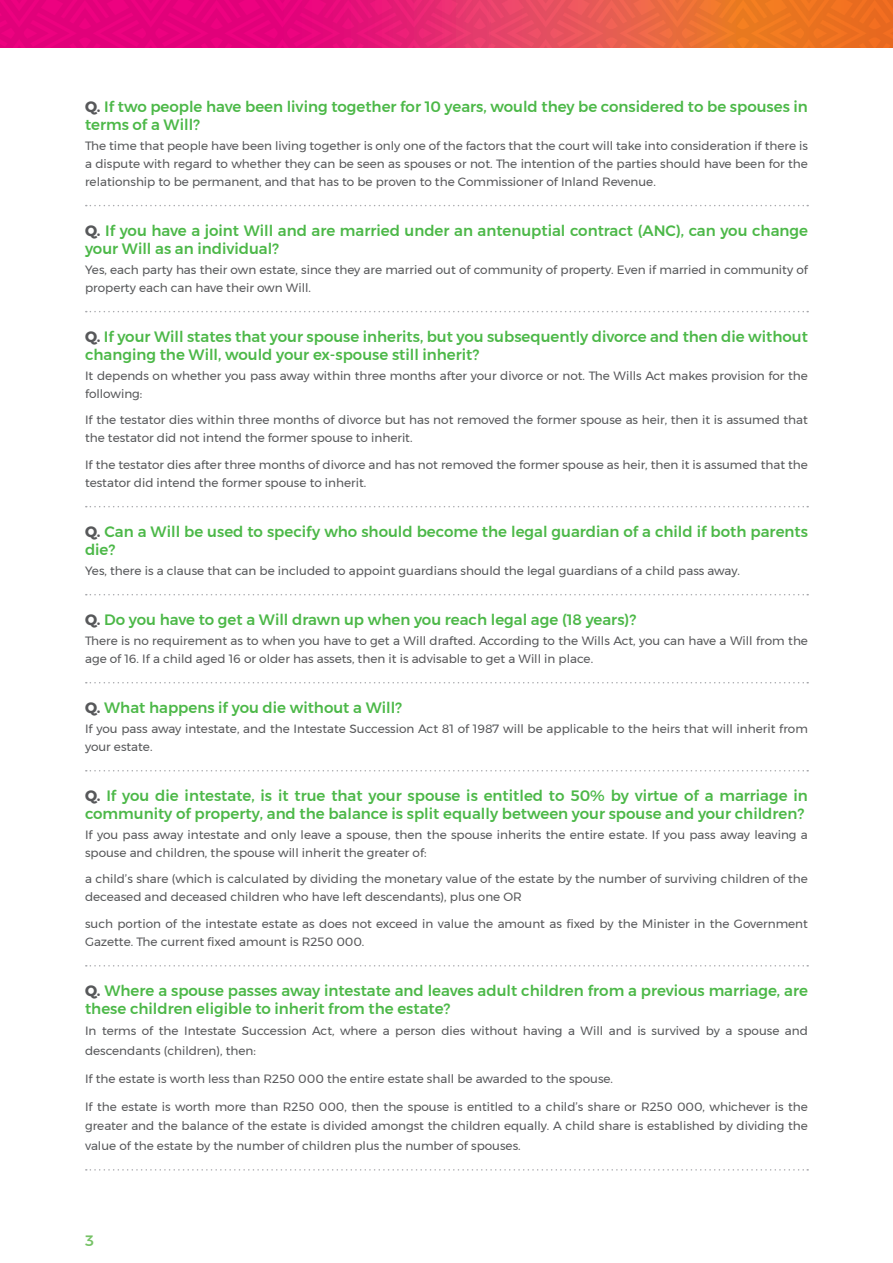
<style>
.page{position:relative;width:893px;height:1263px;background:#fff}
.page>*{position:absolute;margin:0;border:0;box-sizing:border-box;transform-origin:0 0}
.green_heading{font:500 15px/18px "Montserrat";color:#4cb848}
.t1{font:500 15px "Montserrat";color:#76c266}
.body_line{font:12px/18px "Montserrat";color:#57585a}
.s1{font-weight:700;color:#57585a}
</style>
<div class="page">
<svg style="left:0;top:0;width:893px;height:47px;background:#e8355d"></svg>
<svg style="left:86px;top:205px;width:722px;height:1px"></svg>
<svg style="left:86px;top:311px;width:722px;height:1px"></svg>
<svg style="left:86px;top:506px;width:722px;height:1px"></svg>
<svg style="left:86px;top:594px;width:722px;height:1px"></svg>
<svg style="left:86px;top:682px;width:722px;height:1px"></svg>
<svg style="left:86px;top:770px;width:722px;height:1px"></svg>
<svg style="left:86px;top:965px;width:722px;height:1px"></svg>
<svg style="left:86px;top:1169px;width:722px;height:1px"></svg>
<p class="green_heading" style="left:85px;top:98px;width:724px"><span class="s1">Q.</span> If two people have been living together for 10 years, would they be considered to be spouses in terms of a Will?</p>
<p class="body_line" style="left:85px;top:136px;width:724px;text-align:justify">The time that people have been living together is only one of the factors that the court will take into consideration if there is a dispute with regard to whether they can be seen as spouses or not. The intention of the parties should have been for the relationship to be permanent, and that has to be proven to the Commissioner of Inland Revenue.</p>
<p class="green_heading" style="left:85px;top:222px;width:724px"><span class="s1">Q.</span> If you have a joint Will and are married under an antenuptial contract (ANC), can you change your Will as an individual?</p>
<p class="body_line" style="left:85px;top:260px;width:724px">Yes, each party has their own estate, since they are married out of community of property. Even if married in community of property each can have their own Will.</p>
<p class="green_heading" style="left:85px;top:328px;width:724px"><span class="s1">Q.</span> If your Will states that your spouse inherits, but you subsequently divorce and then die without changing the Will, would your ex-spouse still inherit?</p>
<p class="body_line" style="left:85px;top:366px;width:724px">It depends on whether you pass away within three months after your divorce or not. The Wills Act makes provision for the following:</p>
<p class="body_line" style="left:85px;top:411px;width:724px">If the testator dies within three months of divorce but has not removed the former spouse as heir, then it is assumed that the testator did not intend the former spouse to inherit.</p>
<p class="body_line" style="left:85px;top:455px;width:724px">If the testator dies after three months of divorce and has not removed the former spouse as heir, then it is assumed that the testator did intend the former spouse to inherit.</p>
<p class="green_heading" style="left:85px;top:523px;width:724px"><span class="s1">Q.</span> Can a Will be used to specify who should become the legal guardian of a child if both parents die?</p>
<p class="body_line" style="left:85px;top:561px;width:656px">Yes, there is a clause that can be included to appoint guardians should the legal guardians of a child pass away.</p>
<p class="green_heading" style="left:85px;top:611px;width:553px"><span class="s1">Q.</span> Do you have to get a Will drawn up when you reach legal age (18 years)?</p>
<p class="body_line" style="left:85px;top:631px;width:724px">There is no requirement as to when you have to get a Will drafted. According to the Wills Act, you can have a Will from the age of 16. If a child aged 16 or older has assets, then it is advisable to get a Will in place.</p>
<p class="green_heading" style="left:85px;top:699px;width:318px"><span class="s1">Q.</span> What happens if you die without a Will?</p>
<p class="body_line" style="left:85px;top:719px;width:724px">If you pass away intestate, and the Intestate Succession Act 81 of 1987 will be applicable to the heirs that will inherit from your estate.</p>
<p class="green_heading" style="left:85px;top:787px;width:724px"><span class="s1">Q.</span> If you die intestate, is it true that your spouse is entitled to 50% by virtue of a marriage in community of property, and the balance is split equally between your spouse and your children?</p>
<p class="body_line" style="left:85px;top:825px;width:724px">If you pass away intestate and only leave a spouse, then the spouse inherits the entire estate. If you pass away leaving a spouse and children, the spouse will inherit the greater of:</p>
<p class="body_line" style="left:85px;top:870px;width:724px">a child’s share (which is calculated by dividing the monetary value of the estate by the number of surviving children of the deceased and deceased children who have left descendants), plus one OR</p>
<p class="body_line" style="left:85px;top:914px;width:724px">such portion of the intestate estate as does not exceed in value the amount as fixed by the Minister in the Government<br>Gazette. The current fixed amount is R250 000.</p>
<p class="green_heading" style="left:85px;top:982px;width:724px"><span class="s1">Q.</span> Where a spouse passes away intestate and leaves adult children from a previous marriage, are these children eligible to inherit from the estate?</p>
<p class="body_line" style="left:85px;top:1021px;width:724px;line-height:19.5px">In terms of the Intestate Succession Act, where a person dies without having a Will and is survived by a spouse and descendants (children), then:</p>
<p class="body_line" style="left:85px;top:1069px;width:530px">If the estate is worth less than R250 000 the entire estate shall be awarded to the spouse.</p>
<p class="body_line" style="left:85px;top:1097px;width:724px;line-height:19.5px;text-align:justify">If the estate is worth more than R250 000, then the spouse is entitled to a child’s share or R250 000, whichever is the greater and the balance of the estate is divided amongst the children equally. A child share is established by dividing the value of the estate by the number of children plus the number of spouses.</p>
<p class="t1" style="left:85px;top:1229px;width:10px">3</p>
</div>
